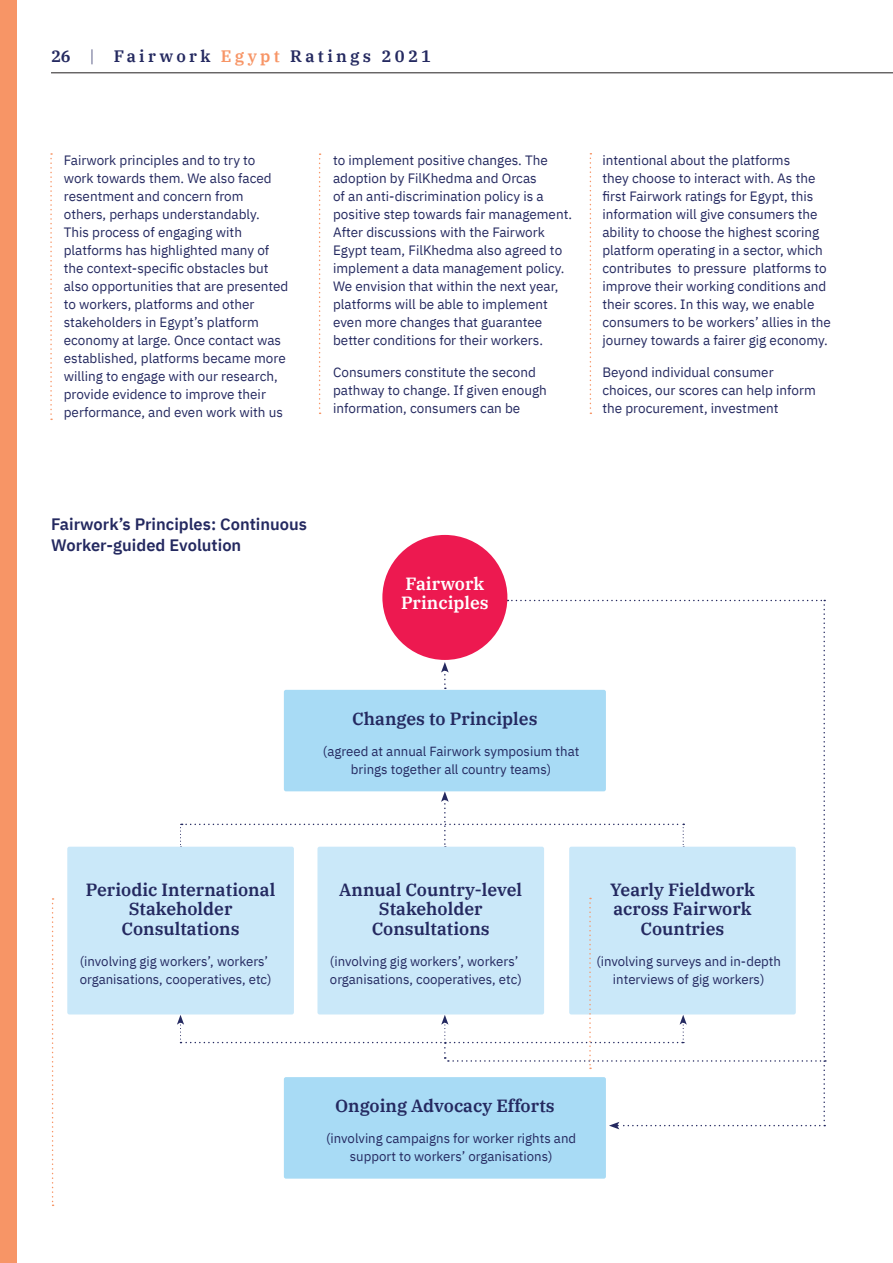
<style>
.page{position:relative;width:893px;height:1263px;background:#fff}
.page>*{position:absolute;margin:0;border:0;box-sizing:border-box;transform-origin:0 0}
.Sub_Heading{font:600 17.55px/19.5px "IBM Plex Serif";color:#242960;text-align:center}
.Sub_Heading-2{font:600 17.55px/19.5px "IBM Plex Serif";color:#fff}
.Introduction_Paragra{font:600 16.5px/21px "IBM Plex Sans";color:#242960}
.t1{font:600 16.5px "IBM Plex Serif";letter-spacing:.2em;color:#242960}
.Body_Text{font:13.5px/18px "IBM Plex Sans";color:#242960}
.Body_Text-2{font:13.2px/18px "IBM Plex Sans";color:#242960;text-align:center}
.s1{font-weight:300}
.s2{color:#f79566}
</style>
<div class="page">
<div style="left:67px;top:847px;width:227px;height:167px;background:#cae8f9;border-radius:2px"></div>
<div style="left:382px;top:535px;width:125px;height:125px;background:#ed1950;border-radius:50%"></div>
<div style="left:284px;top:1077px;width:322px;height:101px;background:#a8dbf5;border-radius:2px"></div>
<svg style="left:177px;top:600px;width:649px;height:529px"></svg>
<svg style="left:52px;top:898px;width:2px;height:308px"></svg>
<svg style="left:50px;top:153px;width:2px;height:267px"></svg>
<svg style="left:319px;top:153px;width:2px;height:261px"></svg>
<svg style="left:590px;top:153px;width:1px;height:261px"></svg>
<hr style="left:51px;top:72px;width:842px;height:1px;background:#231f20">
<div style="left:0;top:0;width:17px;height:1263px;background:#f79566"></div>
<p class="t1" style="left:51px;top:43px;width:382px">26 <span class="s1">|</span> Fairwork <span class="s2">Egypt</span> Ratings 2021</p>
<p class="Body_Text" style="left:64px;top:150px;width:226px">Fairwork principles and to try to work towards them. We also faced resentment and concern from others, perhaps understandably.<br>This process of engaging with platforms has highlighted many of the context-specific obstacles but also opportunities that are presented to workers, platforms and other stakeholders in Egypt’s platform economy at large. Once contact was established, platforms became more willing to engage with our research, provide evidence to improve their performance, and even work with us</p>
<p class="Body_Text" style="left:333px;top:150px;width:240px">to implement positive changes. The adoption by FilKhedma and Orcas<br>of an anti-discrimination policy is a positive step towards fair management.<br>After discussions with the Fairwork Egypt team, FilKhedma also agreed to implement a data management policy.<br>We envision that within the next year, platforms will be able to implement even more changes that guarantee better conditions for their workers.</p>
<p class="Body_Text" style="left:333px;top:362px;width:215px">Consumers constitute the second pathway to change. If given enough information, consumers can be</p>
<p class="Body_Text" style="left:602px;top:150px;width:230px">intentional about the platforms<br>they choose to interact with. As the first Fairwork ratings for Egypt, this information will give consumers the ability to choose the highest scoring platform operating in a sector, which contributes to pressure platforms to improve their working conditions and their scores. In this way, we enable consumers to be workers’ allies in the journey towards a fairer gig economy.</p>
<p class="Body_Text" style="left:602px;top:362px;width:215px">Beyond individual consumer choices, our scores can help inform the procurement, investment</p>
<p class="Introduction_Paragra" style="left:51px;top:512px;width:258px">Fairwork’s Principles: Continuous<br>Worker-guided Evolution</p>
<p class="Sub_Heading-2" style="left:401px;top:572px;width:89px">Fairwork<br>Principles</p>
<p class="Sub_Heading" style="left:352px;top:707px;width:187px">Changes to Principles</p>
<p class="Body_Text-2" style="left:323px;top:741px;width:258px">(agreed at annual Fairwork symposium that brings together all country teams)</p>
<p class="Sub_Heading" style="left:86px;top:878px;width:191px">Periodic International<br>Stakeholder<br>Consultations</p>
<p class="Body_Text-2" style="left:80px;top:951px;width:193px;text-align:left">(involving gig workers’, workers’ organisations, cooperatives, etc)</p>
<p class="Sub_Heading" style="left:339px;top:878px;width:184px">Annual Country-level<br>Stakeholder<br>Consultations</p>
<p class="Body_Text-2" style="left:330px;top:951px;width:193px;text-align:left">(involving gig workers’, workers’ organisations, cooperatives, etc)</p>
<p class="Sub_Heading" style="left:610px;top:878px;width:146px">Yearly Fieldwork across Fairwork<br>Countries</p>
<p class="Body_Text-2" style="left:596px;top:951px;width:186px">(involving surveys and in-depth interviews of gig workers)</p>
<p class="Sub_Heading" style="left:335px;top:1094px;width:221px">Ongoing Advocacy Efforts</p>
<p class="Body_Text-2" style="left:326px;top:1128px;width:252px">(involving campaigns for worker rights and support to workers’ organisations)</p>
</div>
